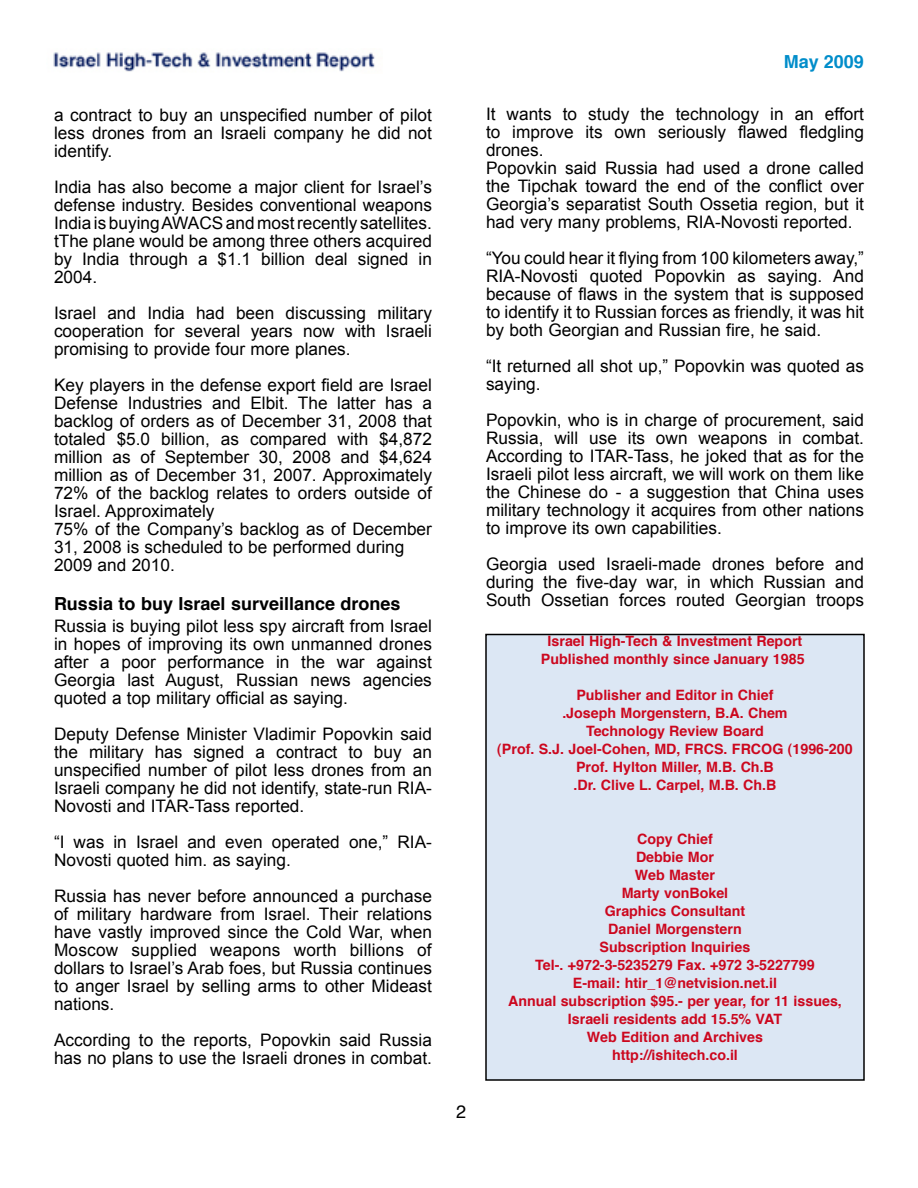
<style>
.page{position:relative;width:918px;height:1188px;background:#fff}
.page>*{position:absolute;margin:0;border:0;box-sizing:border-box;transform-origin:0 0}
.t1{font:700 18px "Helvetica";color:#000}
.t2{font:700 18px "Helvetica";color:#008dca}
.t3{font:17.25px/18px "Arial";color:#000;text-align:justify}
.t4{font:700 14.25px/18px "Helvetica";color:#cc071e;text-align:center}
</style>
<div class="page">
<img style="left:53px;top:52px;width:322px;height:20px">
<div style="left:486px;top:634px;width:378px;height:446px;background:#dce7f4"></div>
<p class="t3" style="left:54px;top:105px;width:380px">a contract to buy an unspecified number of pilot less drones from an Israeli company he did not identify.</p>
<p class="t3" style="left:54px;top:177px;width:379px">India has also become a major client for Israel’s defense industry. Besides conventional weapons India is buying AWACS and most recently satellites. tThe plane would be among three others acquired by India through a $1.1 billion deal signed in 2004.</p>
<p class="t3" style="left:54px;top:303px;width:379px">Israel and India had been discussing military cooperation for several years now with Israeli promising to provide four more planes.</p>
<p class="t3" style="left:54px;top:375px;width:379px;text-align:left">Key players in the defense export field are Israel Defense Industries and Elbit. The latter has a backlog of orders as of December 31, 2008 that totaled $5.0 billion, as compared with $4,872 million as of September 30, 2008 and $4,624 million as of December 31, 2007. Approximately 72% of the backlog relates to orders outside of Israel. Approximately<br>75% of the Company’s backlog as of December 31, 2008 is scheduled to be performed during 2009 and 2010.</p>
<p class="t1" style="left:54px;top:592px;width:348px">Russia to buy Israel surveillance drones</p>
<p class="t3" style="left:54px;top:617px;width:379px">Russia is buying pilot less spy aircraft from Israel in hopes of improving its own unmanned drones after a poor performance in the war against Georgia last August, Russian news agencies quoted a top military official as saying.</p>
<p class="t3" style="left:54px;top:725px;width:379px">Deputy Defense Minister Vladimir Popovkin said the military has signed a contract to buy an unspecified number of pilot less drones from an Israeli company he did not identify, state-run RIA-Novosti and ITAR-Tass reported.</p>
<p class="t3" style="left:54px;top:833px;width:379px">“I was in Israel and even operated one,” RIA-<br>Novosti quoted him. as saying.</p>
<p class="t3" style="left:54px;top:887px;width:379px">Russia has never before announced a purchase of military hardware from Israel. Their relations have vastly improved since the Cold War, when Moscow supplied weapons worth billions of dollars to Israel’s Arab foes, but Russia continues to anger Israel by selling arms to other Mideast nations.</p>
<p class="t3" style="left:54px;top:1031px;width:379px">According to the reports, Popovkin said Russia has no plans to use the Israeli drones in combat.</p>
<p class="t2" style="left:784px;top:49px;width:82px">May 2009</p>
<p class="t3" style="left:486px;top:105px;width:379px;text-align:left">It wants to study the technology in an effort to improve its own seriously flawed fledgling drones.<br>Popovkin said Russia had used a drone called the Tipchak toward the end of the conflict over Georgia’s separatist South Ossetia region, but it had very many problems, RIA-Novosti reported.</p>
<p class="t3" style="left:486px;top:249px;width:379px">“You could hear it flying from 100 kilometers away,” RIA-Novosti quoted Popovkin as saying. And because of flaws in the system that is supposed to identify it to Russian forces as friendly, it was hit by both Georgian and Russian fire, he said.</p>
<p class="t3" style="left:486px;top:357px;width:379px">“It returned all shot up,” Popovkin was quoted as saying.</p>
<p class="t3" style="left:486px;top:411px;width:380px">Popovkin, who is in charge of procurement, said Russia, will use its own weapons in combat.<br>According to ITAR-Tass, he joked that as for the Israeli pilot less aircraft, we will work on them like the Chinese do - a suggestion that China uses military technology it acquires from other nations to improve its own capabilities.</p>
<p class="t3" style="left:486px;top:555px;width:379px">Georgia used Israeli-made drones before and during the five-day war, in which Russian and South Ossetian forces routed Georgian troops</p>
<p class="t4" style="left:541px;top:633px;width:265px">Israel High-Tech &amp; Investment Report<br>Published monthly since January 1985</p>
<p class="t4" style="left:497px;top:687px;width:357px">Publisher and Editor in Chief<br>.Joseph Morgenstern, B.A. Chem<br>Technology Review Board<br>)Prof. S.J. Joel-Cohen, MD, FRCS. FRCOG (1996-200<br>Prof. Hylton Miller, M.B. Ch.B<br>.Dr. Clive L. Carpel, M.B. Ch.B</p>
<p class="t4" style="left:508px;top:831px;width:335px">Copy Chief<br>Debbie Mor<br>Web Master<br>Marty vonBokel<br>Graphics Consultant<br>Daniel Morgenstern<br>Subscription Inquiries<br>Tel-. +972-3-5235279 Fax. +972 3-5227799<br>E-mail: htir_1@netvision.net.il<br>Annual subscription $95.- per year, for 11 issues,<br>Israeli residents add 15.5% VAT<br>Web Edition and Archives<br>http://ishitech.co.il</p>
</div>
